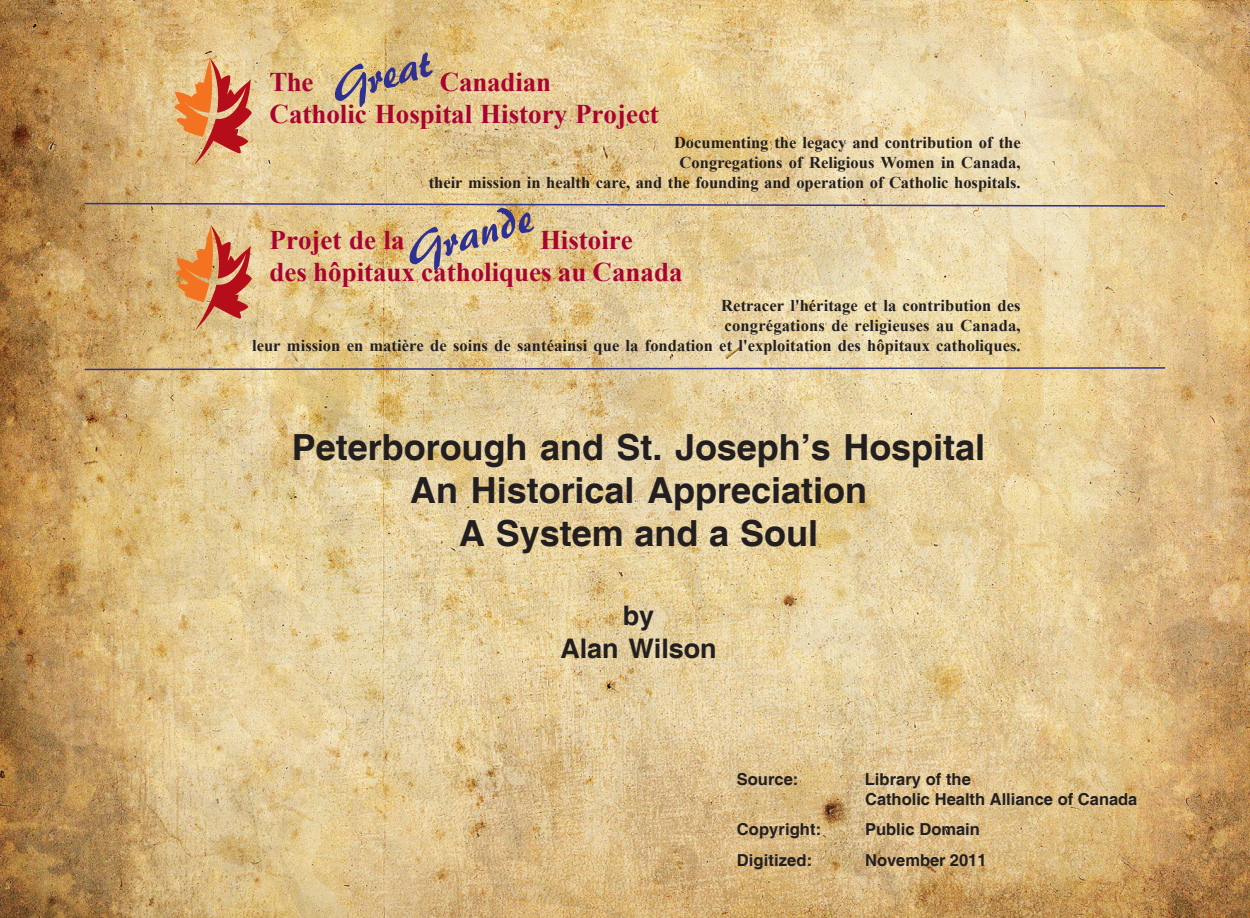
<style>
.page{position:relative;width:1250px;height:918px;background:#fff}
.page>*{position:absolute;margin:0;border:0;box-sizing:border-box;transform-origin:0 0}
.t1{font:45px "Brush 455 BT";color:#2e3092}
.t2{font:700 36px/43.2px "Helvetica";color:#231f20;text-align:center}
.t3{font:700 27px/32.4px "Times New Roman";color:#a90332}
.t4{font:700 27px/32.4px "Helvetica";color:#231f20;text-align:center}
.t5{font:700 16.5px/19.8px "Times New Roman";letter-spacing:.005em;color:#231f20;text-align:right}
.t6{font:700 16.5px/19.8px "Helvetica";color:#231f20}
</style>
<div class="page">
<img style="left:0;top:0;width:1250px;height:918px">
<svg style="left:174px;top:58px;width:78px;height:107px;background:#dc9064"></svg>
<img style="left:83px;top:202px;width:1083px;height:6px">
<img style="left:83px;top:366px;width:1083px;height:5px">
<svg style="left:176px;top:225px;width:76px;height:105px;background:#d78b5e"></svg>
<h1 class="t1" style="left:326px;top:62px;width:104px;rotate:-17deg">Great</h1>
<h3 class="t3" style="left:269px;top:65px;width:391px;text-indent:170px">Canadian<br>Catholic Hospital History Project</h3>
<p class="t5" style="left:429px;top:133px;width:593px">Documenting the legacy and contribution of the<br>Congregations of Religious Women in Canada,<br>their mission in health care, and the founding and operation of Catholic hospitals.</p>
<h3 class="t3" style="left:269px;top:224px;width:136px">Projet de la</h3>
<h3 class="t3" style="left:269px;top:65px;width:45px">The</h3>
<h1 class="t1" style="left:400px;top:225px;width:132px;rotate:-17deg">Grande</h1>
<p class="t5" style="left:252px;top:296px;width:770px">Retracer l'héritage et la contribution des<br>congrégations de religieuses au Canada,<br>leur mission en matière de soins de santéainsi que la fondation et l'exploitation des hôpitaux catholiques.</p>
<h3 class="t3" style="left:269px;top:224px;width:414px;text-indent:270px">Histoire<br>des hôpitaux catholiques au Canada</h3>
<h2 class="t2" style="left:292px;top:425px;width:695px">Peterborough and St. Joseph’s Hospital<br>An Historical Appreciation<br>A System and a Soul</h2>
<h3 class="t4" style="left:560px;top:599px;width:158px">by<br>Alan Wilson</h3>
<p class="t6" style="left:737px;top:769px;width:63px">Source:</p>
<p class="t6" style="left:865px;top:769px;width:274px">Library of the<br>Catholic Health Alliance of Canada</p>
<p class="t6" style="left:737px;top:820px;width:86px">Copyright:</p>
<p class="t6" style="left:865px;top:820px;width:116px">Public Domain</p>
<p class="t6" style="left:737px;top:850px;width:77px">Digitized:</p>
<p class="t6" style="left:865px;top:850px;width:123px">November 2011</p>
</div>
